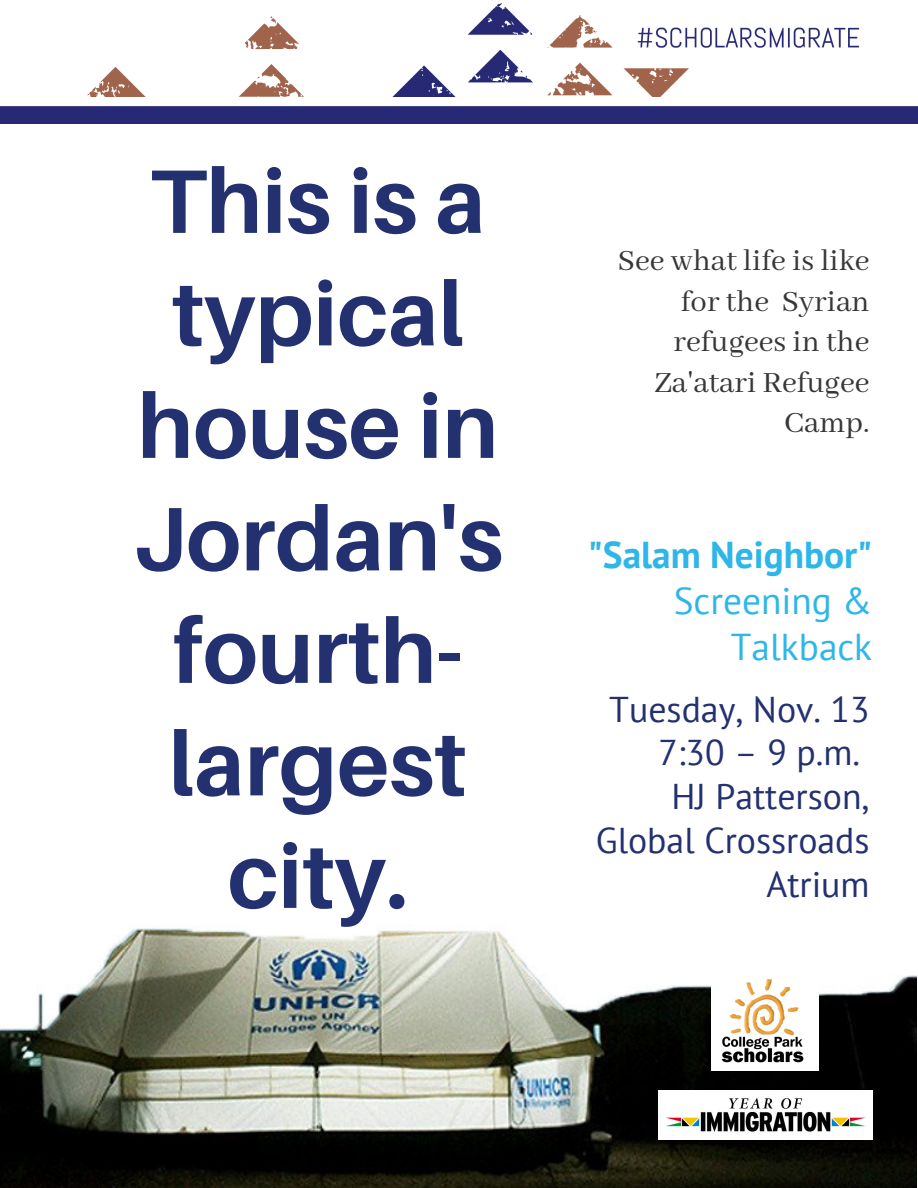
<style>
.page{position:relative;width:918px;height:1188px;background:#fff}
.page>*{position:absolute;margin:0;border:0;box-sizing:border-box;transform-origin:0 0}
.t1{font:700 90.3px/112.5px "Aileron";color:#243170;text-align:center}
.t2{font:37.35px/46.2px "PT Sans";color:#2fb6e8;text-align:right}
.t3{font:700 37.35px "PT Sans";color:#2fb6e8}
.t4{font:35.85px/43.8px "PT Sans";color:#243170;text-align:right}
.t5{font:32.7px/40.5px "Abhaya Libre";color:#373737;text-align:right}
</style>
<div class="page">
<img style="left:0;top:928px;width:917px;height:260px">
<img style="left:87px;top:3px;width:773px;height:94px">
<div style="left:0;top:106px;width:918px;height:18px;background:#272974"></div>
<img style="left:711px;top:978px;width:108px;height:93px">
<img style="left:658px;top:1090px;width:215px;height:50px">
<h1 class="t1" style="left:132px;top:143px;width:372px">This is a typical house in<br>Jordan's fourth&shy;largest city.</h1>
<p class="t5" style="left:618px;top:242px;width:253px">See what life is like for the Syrian refugees in the<br>Za'atari Refugee<br>Camp.</p>
<p class="t3" style="left:588px;top:530px;width:286px">"Salam Neighbor"</p>
<p class="t2" style="left:674px;top:577px;width:200px">Screening &amp;<br>Talkback</p>
<p class="t4" style="left:596px;top:686px;width:275px">Tuesday, Nov. 13<br>7:30 – 9 p.m.<br>HJ Patterson,<br>Global Crossroads<br>Atrium</p>
</div>
